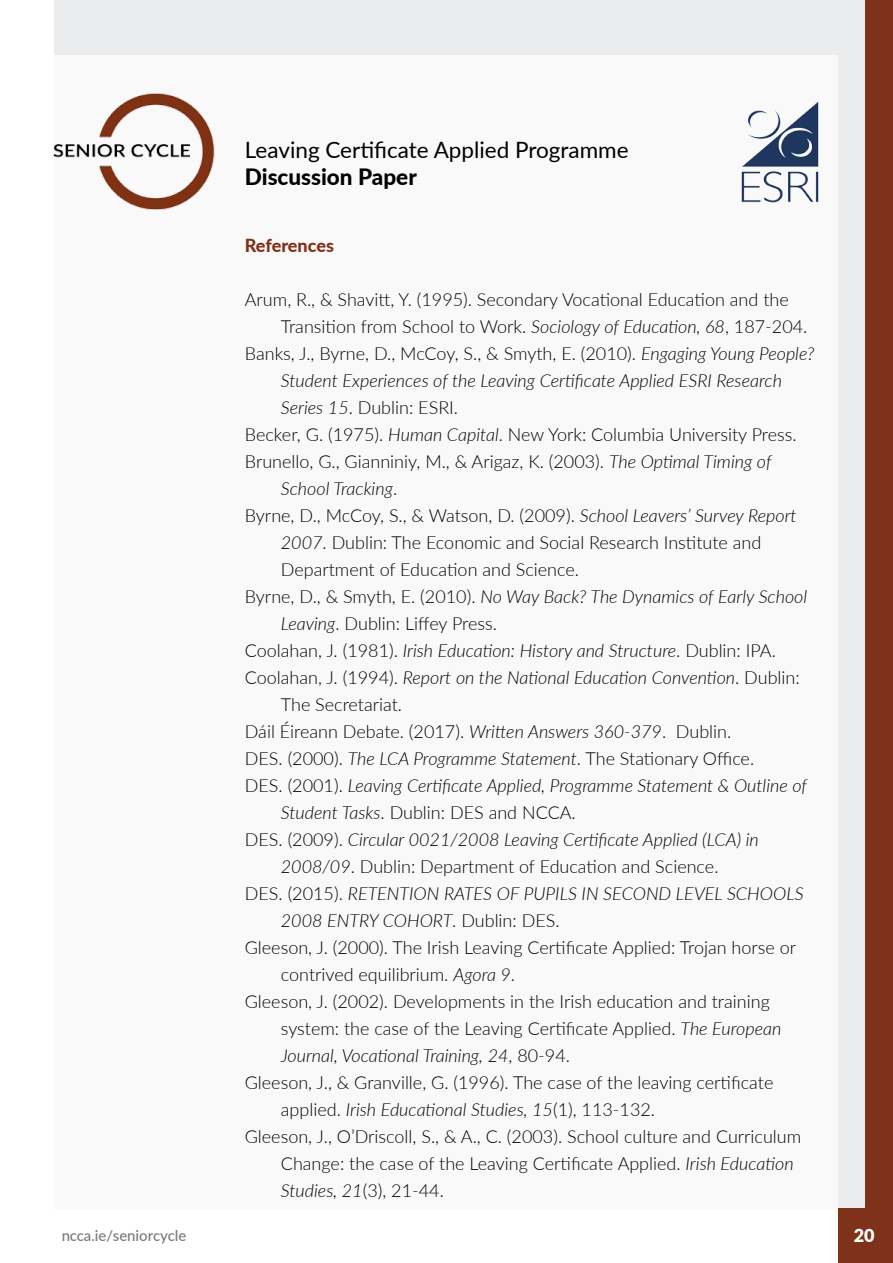
<style>
.page{position:relative;width:893px;height:1263px;background:#fff}
.page>*{position:absolute;margin:0;border:0;box-sizing:border-box;transform-origin:0 0}
.t1{font:22.5px "Lato";color:#000}
.t2{font:800 22.5px "Lato";color:#000}
.t3{font:300 18px "Lato";color:#000}
.t4{font:italic 300 18px "Lato";color:#000}
.t5{font:800 18px "Lato";letter-spacing:-.01em;color:#7f321a}
.t6{font:900 18px "Lato";color:#fff}
.t7{font:500 15px "Lato";color:#000}
.s1{font-style:italic}
.s2{font-style:normal}
</style>
<div class="page">
<div style="left:54px;top:0;width:812px;height:1209px;background:#eaeced"></div>
<div style="left:34px;top:55px;width:804px;height:1161px;background:#fff"></div>
<div style="left:866px;top:0;width:27px;height:1263px;background:#7d3219"></div>
<div style="left:838px;top:1209px;width:55px;height:54px;background:#7d3219"></div>
<img style="left:53px;top:93px;width:162px;height:117px">
<img style="left:741px;top:101px;width:78px;height:102px">
<p class="t7" style="left:61px;top:1224px;width:127px">ncca.ie/seniorcycle</p>
<p class="t1" style="left:245px;top:134px;width:385px">Leaving Certificate Applied Programme</p>
<p class="t2" style="left:245px;top:160px;width:173px">Discussion Paper</p>
<p class="t5" style="left:245px;top:232px;width:91px">References</p>
<p class="t3" style="left:245px;top:287px;width:545px">Arum, R., &amp; Shavitt, Y. (1995). Secondary Vocational Education and the</p>
<p class="t3" style="left:281px;top:314px;width:528px">Transition from School to Work. <span class="s1">Sociology of Education, 68</span>, 187-204.</p>
<p class="t3" style="left:245px;top:341px;width:571px">Banks, J., Byrne, D., McCoy, S., &amp; Smyth, E. (2010). <span class="s1">Engaging Young People?</span></p>
<p class="t4" style="left:281px;top:368px;width:503px">Student Experiences of the Leaving Certificate Applied ESRI Research</p>
<p class="t3" style="left:281px;top:395px;width:179px"><span class="s1">Series 15</span>. Dublin: ESRI.</p>
<p class="t3" style="left:245px;top:422px;width:553px">Becker, G. (1975). <span class="s1">Human Capital</span>. New York: Columbia University Press.</p>
<p class="t3" style="left:245px;top:449px;width:528px">Brunello, G., Gianniniy, M., &amp; Arigaz, K. (2003). <span class="s1">The Optimal Timing of</span></p>
<p class="t4" style="left:281px;top:476px;width:118px">School Tracking<span class="s2">.</span></p>
<p class="t3" style="left:245px;top:503px;width:553px">Byrne, D., McCoy, S., &amp; Watson, D. (2009). <span class="s1">School Leavers’ Survey Report</span></p>
<p class="t3" style="left:281px;top:530px;width:482px"><span class="s1">2007</span>. Dublin: The Economic and Social Research Institute and</p>
<p class="t3" style="left:281px;top:557px;width:300px">Department of Education and Science.</p>
<p class="t4" style="left:245px;top:584px;width:564px"><span class="s2">Byrne, D., &amp; Smyth, E. (2010).</span> No Way Back? The Dynamics of Early School</p>
<p class="t3" style="left:281px;top:611px;width:218px"><span class="s1">Leaving</span>. Dublin: Liffey Press.</p>
<p class="t4" style="left:245px;top:638px;width:533px"><span class="s2">Coolahan, J. (1981).</span> Irish Education: History and Structure<span class="s2">. Dublin: IPA.</span></p>
<p class="t4" style="left:245px;top:665px;width:556px"><span class="s2">Coolahan, J. (1994).</span> Report on the National Education Convention<span class="s2">. Dublin:</span></p>
<p class="t3" style="left:281px;top:692px;width:123px">The Secretariat.</p>
<p class="t3" style="left:245px;top:719px;width:488px">Dáil Éireann Debate. (2017). <span class="s1">Written Answers 360-379</span>. Dublin.</p>
<p class="t3" style="left:245px;top:746px;width:511px">DES. (2000). <span class="s1">The LCA Programme Statement</span>. The Stationary Office.</p>
<p class="t4" style="left:245px;top:773px;width:564px"><span class="s2">DES. (2001).</span> Leaving Certificate Applied, Programme Statement &amp; Outline of</p>
<p class="t3" style="left:281px;top:800px;width:296px"><span class="s1">Student Tasks</span>. Dublin: DES and NCCA.</p>
<p class="t4" style="left:245px;top:827px;width:515px"><span class="s2">DES. (2009).</span> Circular 0021/2008 Leaving Certificate Applied (LCA) in</p>
<p class="t3" style="left:281px;top:854px;width:439px"><span class="s1">2008/09</span>. Dublin: Department of Education and Science.</p>
<p class="t4" style="left:245px;top:881px;width:560px"><span class="s2">DES. (2015).</span> RETENTION RATES OF PUPILS IN SECOND LEVEL SCHOOLS</p>
<p class="t4" style="left:281px;top:908px;width:280px">2008 ENTRY COHORT<span class="s2">. Dublin: DES.</span></p>
<p class="t3" style="left:245px;top:935px;width:553px">Gleeson, J. (2000). The Irish Leaving Certificate Applied: Trojan horse or</p>
<p class="t3" style="left:281px;top:962px;width:236px">contrived equilibrium. <span class="s1">Agora 9</span>.</p>
<p class="t3" style="left:245px;top:989px;width:526px">Gleeson, J. (2002). Developments in the Irish education and training</p>
<p class="t3" style="left:281px;top:1016px;width:502px">system: the case of the Leaving Certificate Applied. <span class="s1">The European</span></p>
<p class="t4" style="left:281px;top:1043px;width:291px">Journal, Vocational Training, 24<span class="s2">, 80-94.</span></p>
<p class="t3" style="left:245px;top:1070px;width:530px">Gleeson, J., &amp; Granville, G. (1996). The case of the leaving certificate</p>
<p class="t4" style="left:281px;top:1097px;width:376px"><span class="s2">applied.</span> Irish Educational Studies, 15<span class="s2">(1), 113-132.</span></p>
<p class="t3" style="left:245px;top:1124px;width:558px">Gleeson, J., O’Driscoll, S., &amp; A., C. (2003). School culture and Curriculum</p>
<p class="t3" style="left:281px;top:1151px;width:514px">Change: the case of the Leaving Certificate Applied. <span class="s1">Irish Education</span></p>
<p class="t4" style="left:281px;top:1178px;width:165px">Studies, 21<span class="s2">(3), 21-44.</span></p>
<p class="t6" style="left:854px;top:1222px;width:22px">20</p>
</div>
